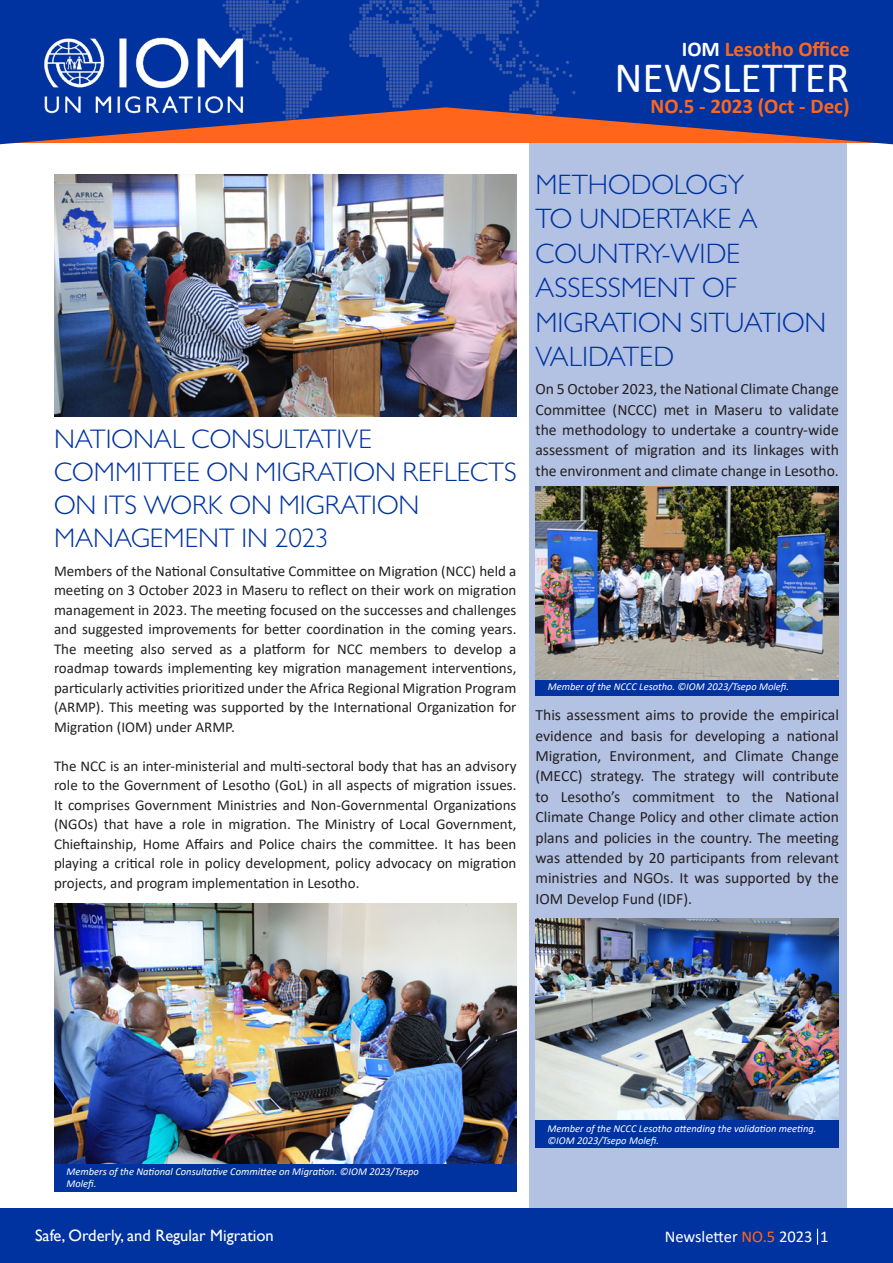
<style>
.page{position:relative;width:893px;height:1263px;background:#fff}
.page>*{position:absolute;margin:0;border:0;box-sizing:border-box;transform-origin:0 0}
.t1{font:43.5px "Calibri";color:#fff}
.t2{font:300 28.2px/34.5px "Gill Sans MT Pro";color:#0033a0}
.t3{font:300 27px/33px "Gill Sans MT Pro";color:#0033a0}
.t4{font:700 21px "Calibri";color:#ff661c}
.t5{font:16.5px "Gill Sans";color:#fff}
.t6{font:16.5px "Calibri";color:#fff}
.t7{font:15.6px/20.4px "Calibri";color:#231f20;text-align:justify}
.t8{font:15px/19.5px "Calibri";color:#231f20;text-align:justify}
.t9{font:italic 10.5px/12px "Calibri";color:#fff}
.s1{color:#fff}
.s2{color:#ff661c}
</style>
<div class="page">
<div style="left:529px;top:143px;width:318px;height:1066px;background:#b3c2e3"></div>
<svg style="left:0;top:0;width:893px;height:144px;background:#333f87"></svg>
<img style="left:193px;top:0;width:382px;height:121px">
<div style="left:0;top:1209px;width:893px;height:54px;background:#0033a0"></div>
<svg style="left:817px;top:1229px;width:1px;height:16px"></svg>
<img style="left:38px;top:33px;width:211px;height:89px">
<img style="left:54px;top:174px;width:462px;height:242px">
<img style="left:54px;top:903px;width:462px;height:261px">
<img style="left:535px;top:487px;width:304px;height:193px">
<img style="left:535px;top:918px;width:304px;height:203px">
<div style="left:54px;top:1164px;width:462px;height:27px;background:#0033a0"></div>
<div style="left:535px;top:1121px;width:304px;height:27px;background:#0033a0"></div>
<div style="left:535px;top:680px;width:304px;height:16px;background:#0033a0"></div>
<p class="t4" style="left:682px;top:34px;width:169px"><span class="s1">IOM</span> Lesotho Office</p>
<p class="t1" style="left:614px;top:47px;width:237px">NEWSLETTER</p>
<p class="t4" style="left:650px;top:91px;width:201px">NO.5 - 2023 (Oct - Dec)</p>
<p class="t3" style="left:54px;top:422px;width:464px">NATIONAL CONSULTATIVE<br>COMMITTEE ON MIGRATION REFLECTS<br>ON ITS WORK ON MIGRATION<br>MANAGEMENT IN 2023</p>
<p class="t8" style="left:54px;top:560px;width:464px">Members of the National Consultative Committee on Migration (NCC) held a meeting on 3 October 2023 in Maseru to reflect on their work on migration management in 2023. The meeting focused on the successes and challenges and suggested improvements for better coordination in the coming years.<br>The meeting also served as a platform for NCC members to develop a roadmap towards implementing key migration management interventions, particularly activities prioritized under the Africa Regional Migration Program (ARMP). This meeting was supported by the International Organization for Migration (IOM) under ARMP.</p>
<p class="t8" style="left:54px;top:755px;width:464px">The NCC is an inter-ministerial and multi-sectoral body that has an advisory role to the Government of Lesotho (GoL) in all aspects of migration issues.<br>It comprises Government Ministries and Non-Governmental Organizations (NGOs) that have a role in migration. The Ministry of Local Government, Chieftainship, Home Affairs and Police chairs the committee. It has been playing a critical role in policy development, policy advocacy on migration projects, and program implementation in Lesotho.</p>
<p class="t2" style="left:535px;top:166px;width:292px">METHODOLOGY<br>TO UNDERTAKE A<br>COUNTRY-WIDE<br>ASSESSMENT OF<br>MIGRATION SITUATION<br>VALIDATED</p>
<p class="t7" style="left:535px;top:378px;width:305px">On 5 October 2023, the National Climate Change Committee (NCCC) met in Maseru to validate the methodology to undertake a country-wide assessment of migration and its linkages with the environment and climate change in Lesotho.</p>
<p class="t9" style="left:548px;top:680px;width:243px">Member of the NCCC Lesotho. ©IOM 2023/Tsepo Molefi.</p>
<p class="t7" style="left:535px;top:704px;width:305px">This assessment aims to provide the empirical evidence and basis for developing a national Migration, Environment, and Climate Change (MECC) strategy. The strategy will contribute to Lesotho’s commitment to the National Climate Change Policy and other climate action plans and policies in the country. The meeting was attended by 20 participants from relevant ministries and NGOs. It was supported by the IOM Develop Fund (IDF).</p>
<p class="t9" style="left:66px;top:1165px;width:354px">Members of the National Consultative Committee on Migration. ©IOM 2023/Tsepo<br>Molefi.</p>
<p class="t9" style="left:547px;top:1122px;width:271px">Member of the NCCC Lesotho attending the validation meeting. ©IOM 2023/Tsepo Molefi.</p>
<p class="t5" style="left:35px;top:1225px;width:240px">Safe, Orderly, and Regular Migration</p>
<p class="t6" style="left:665px;top:1225px;width:165px">Newsletter <span class="s2">NO.5</span> 2023 1</p>
</div>
